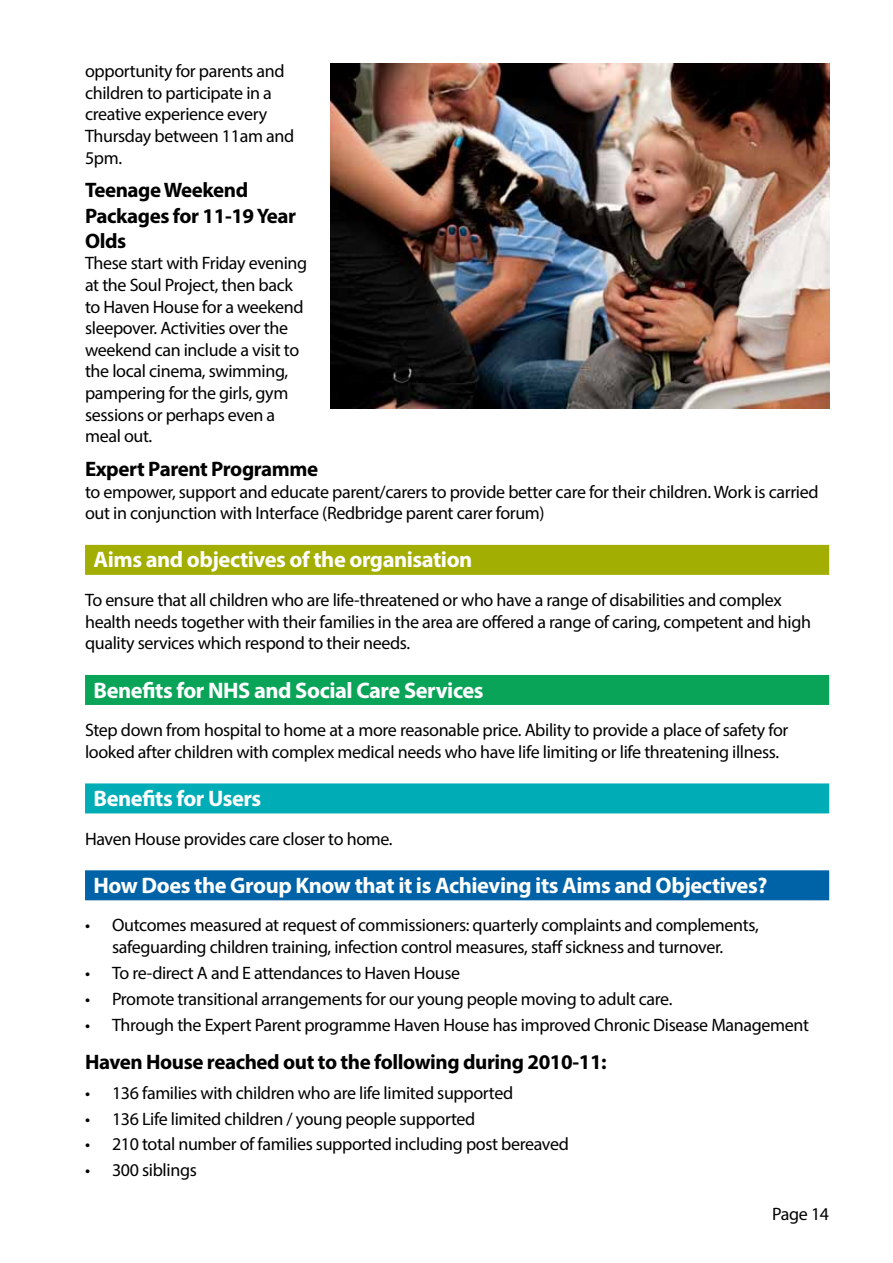
<style>
.page{position:relative;width:893px;height:1263px;background:#fff}
.page>*{position:absolute;margin:0;border:0;box-sizing:border-box;transform-origin:0 0}
.t1{font:700 22.5px "Myriad Pro";letter-spacing:-.02em;color:#fff}
.t2{font:700 21px/25.2px "Myriad Pro";letter-spacing:-.02em;color:#000}
.t3{font:18px/21.6px "Myriad Pro";letter-spacing:-.02em;color:#000}
</style>
<div class="page">
<div style="left:85px;top:545px;width:744px;height:30px;background:#a3ae03"></div>
<div style="left:85px;top:675px;width:744px;height:30px;background:#0aa459"></div>
<div style="left:85px;top:783px;width:744px;height:30px;background:#00acb6"></div>
<div style="left:85px;top:870px;width:744px;height:30px;background:#0062a7"></div>
<img style="left:331px;top:64px;width:498px;height:344px">
<p class="t3" style="left:85px;top:60px;width:211px">opportunity for parents and children to participate in a creative experience every<br>Thursday between 11am and<br>5pm .</p>
<p class="t2" style="left:85px;top:177px;width:213px">Teenage Weekend<br>Packages for 11-19 Year<br>Olds</p>
<p class="t3" style="left:85px;top:252px;width:224px">These start with Friday evening at the Soul Project, then back to Haven House for a weekend sleepover . Activities over the weekend can include a visit to the local cinema, swimming, pampering for the girls, gym sessions or perhaps even a meal out .</p>
<p class="t2" style="left:85px;top:456px;width:235px">Expert Parent Programme</p>
<p class="t3" style="left:85px;top:480px;width:735px">to empower, support and educate parent/carers to provide better care for their children . Work is carried out in conjunction with Interface (Redbridge parent carer forum)</p>
<p class="t1" style="left:94px;top:545px;width:380px">Aims and objectives of the organisation</p>
<p class="t3" style="left:85px;top:589px;width:727px">To ensure that all children who are life-threatened or who have a range of disabilities and complex health needs together with their families in the area are offered a range of caring, competent and high quality services which respond to their needs .</p>
<p class="t1" style="left:94px;top:675px;width:392px">Benefits for NHS and Social Care Services</p>
<p class="t3" style="left:85px;top:719px;width:705px">Step down from hospital to home at a more reasonable price . Ability to provide a place of safety for looked after children with complex medical needs who have life limiting or life threatening illness .</p>
<p class="t1" style="left:94px;top:784px;width:169px">Benefits for Users</p>
<p class="t3" style="left:85px;top:827px;width:309px">Haven House provides care closer to home .</p>
<p class="t1" style="left:94px;top:870px;width:675px">How Does the Group Know that it is Achieving its Aims and Objectives?</p>
<p class="t3" style="left:85px;top:914px;width:675px;text-align:center">• Outcomes measured at request of commissioners: quarterly complaints and complements, safeguarding children training, infection control measures, staff sickness and turnover .</p>
<p class="t3" style="left:85px;top:962px;width:377px">• To re-direct A and E attendances to Haven House</p>
<p class="t3" style="left:85px;top:988px;width:589px">• Promote transitional arrangements for our young people moving to adult care .</p>
<p class="t3" style="left:85px;top:1013px;width:725px">• Through the Expert Parent programme Haven House has improved Chronic Disease Management</p>
<p class="t2" style="left:85px;top:1048px;width:523px">Haven House reached out to the following during 2010-11:</p>
<p class="t3" style="left:85px;top:1081px;width:430px">• 136 families with children who are life limited supported</p>
<p class="t3" style="left:85px;top:1107px;width:392px">• 136 Life limited children / young people supported</p>
<p class="t3" style="left:85px;top:1133px;width:485px">• 210 total number of families supported including post bereaved</p>
<p class="t3" style="left:85px;top:1159px;width:113px">• 300 siblings</p>
<p class="t3" style="left:772px;top:1203px;width:58px">Page 14</p>
</div>
